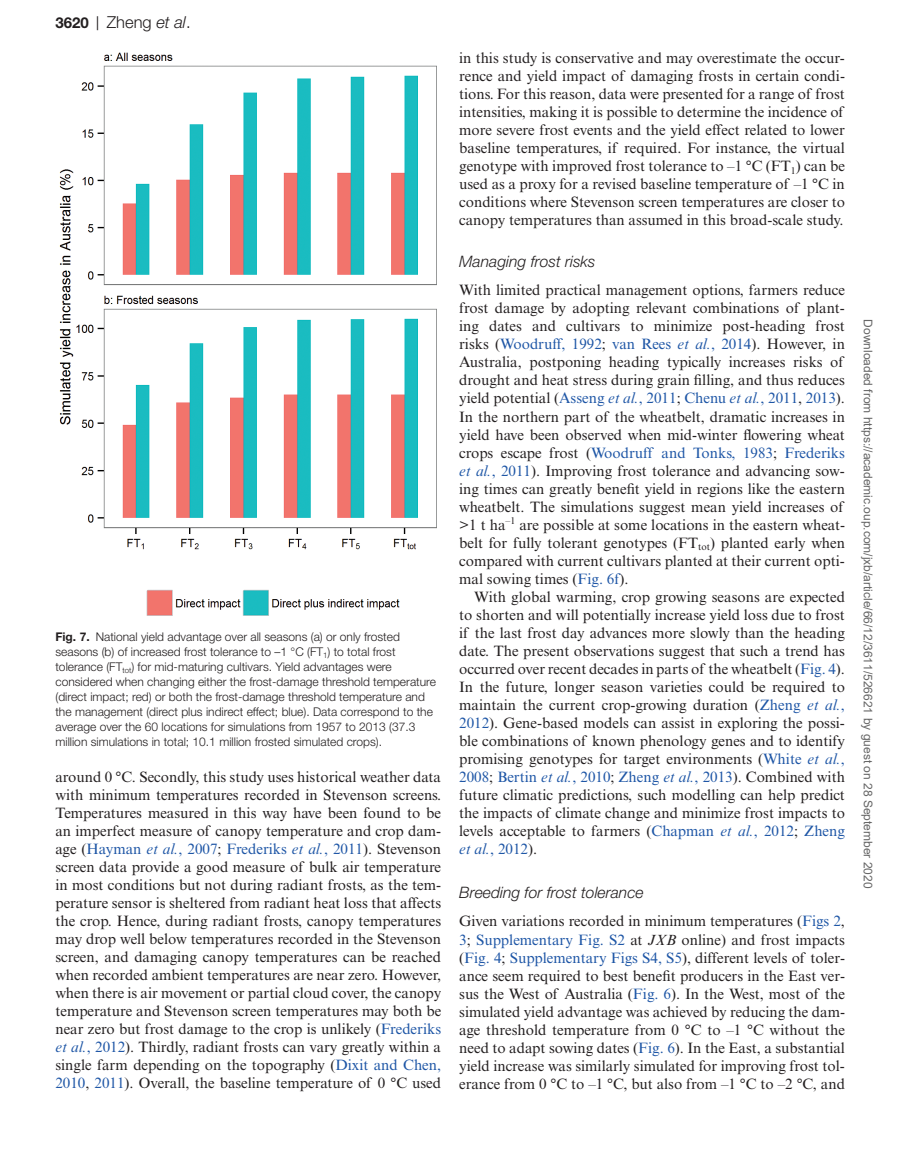
<style>
.page{position:relative;width:897px;height:1165px;background:#fff}
.page>*{position:absolute;margin:0;border:0;box-sizing:border-box;transform-origin:0 0}
.t1{font:300 16.5px "Helvetica Neue LT Std";color:#231f20}
.t2{font:italic 300 15.75px "Helvetica Neue LT Std";color:#231f20}
.t3{font:15px/18px "Times New Roman MT Std";color:#231f20;text-align:justify}
.t4{font:300 12px/15px "Helvetica Neue LT Std";color:#231f20}
.t5{font:12px "Arial";color:#666}
.s1{font-weight:700;font-size:15px}
.s2{font-family:"Times New Roman MT Std";font-weight:400;font-size:15px}
.s3{font-style:italic}
.s4{font-weight:700}
.s5{color:#1e56a6}
.s6{font-style:italic;color:#1e56a6}
</style>
<div class="page">
<img style="left:59px;top:52px;width:378px;height:564px">
<p class="t1" style="left:55px;top:12px;width:137px"><span class="s1">3620</span> <span class="s2">|</span> Zheng <span class="s3">et al</span>.</p>
<p class="t4" style="left:55px;top:628px;width:382px"><span class="s4">Fig. 7.</span> National yield advantage over all seasons (a) or only frosted seasons (b) of increased frost tolerance to –1 °C (FT<sub>1</sub>) to total frost tolerance (FT<sub>tot</sub>) for mid-maturing cultivars. Yield advantages were considered when changing either the frost-damage threshold temperature (direct impact; red) or both the frost-damage threshold temperature and the management (direct plus indirect effect; blue). Data correspond to the average over the 60 locations for simulations from 1957 to 2013 (37.3 million simulations in total; 10.1 million frosted simulated crops).</p>
<p class="t3" style="left:55px;top:768px;width:387px">around 0 °C. Secondly, this study uses historical weather data with minimum temperatures recorded in Stevenson screens.<br>Temperatures measured in this way have been found to be an imperfect measure of canopy temperature and crop dam&shy;age (<span class="s5">Hayman</span> <span class="s6">et al.</span><span class="s5">, 2007</span>; <span class="s5">Frederiks</span> <span class="s6">et al.</span><span class="s5">, 2011</span>). Stevenson screen data provide a good measure of bulk air temperature in most conditions but not during radiant frosts, as the tem&shy;perature sensor is sheltered from radiant heat loss that affects the crop. Hence, during radiant frosts, canopy temperatures may drop well below temperatures recorded in the Stevenson screen, and damaging canopy temperatures can be reached when recorded ambient temperatures are near zero. However, when there is air movement or partial cloud cover, the canopy temperature and Stevenson screen temperatures may both be near zero but frost damage to the crop is unlikely (<span class="s5">Frederiks </span><span class="s6">et al.</span><span class="s5">, 2012</span>). Thirdly, radiant frosts can vary greatly within a single farm depending on the topography (<span class="s5">Dixit and Chen, 2010</span>, <span class="s5">2011</span>). Overall, the baseline temperature of 0 °C used</p>
<p class="t3" style="left:459px;top:49px;width:387px">in this study is conservative and may overestimate the occur&shy;rence and yield impact of damaging frosts in certain condi&shy;tions. For this reason, data were presented for a range of frost intensities, making it is possible to determine the incidence of more severe frost events and the yield effect related to lower baseline temperatures, if required. For instance, the virtual genotype with improved frost tolerance to –1 °C (FT<sub>1</sub>) can be used as a proxy for a revised baseline temperature of –1 °C in conditions where Stevenson screen temperatures are closer to canopy temperatures than assumed in this broad-scale study.</p>
<p class="t2" style="left:459px;top:252px;width:138px">Managing frost risks</p>
<p class="t3" style="left:459px;top:281px;width:387px">With limited practical management options, farmers reduce frost damage by adopting relevant combinations of plant&shy;ing dates and cultivars to minimize post-heading frost risks (<span class="s5">Woodruff, 1992</span>; <span class="s5">van Rees</span> <span class="s6">et al.</span><span class="s5">, 2014</span>). However, in Australia, postponing heading typically increases risks of drought and heat stress during grain filling, and thus reduces yield potential (<span class="s5">Asseng</span> <span class="s6">et al.</span><span class="s5">, 2011</span>; <span class="s5">Chenu</span> <span class="s6">et al.</span><span class="s5">, 2011</span>, <span class="s5">2013</span>).<br>In the northern part of the wheatbelt, dramatic increases in yield have been observed when mid-winter flowering wheat crops escape frost (<span class="s5">Woodruff and Tonks, 1983</span>; <span class="s5">Frederiks </span><span class="s6">et al.</span><span class="s5">, 2011</span>). Improving frost tolerance and advancing sow&shy;ing times can greatly benefit yield in regions like the eastern wheatbelt. The simulations suggest mean yield increases of &gt;1 t ha<sup>–1</sup> are possible at some locations in the eastern wheat&shy;belt for fully tolerant genotypes (FT<sub>tot</sub>) planted early when compared with current cultivars planted at their current opti&shy;mal sowing times (<span class="s5">Fig. 6f</span>).</p>
<p class="t3" style="left:459px;top:587px;width:387px;text-indent:15px">With global warming, crop growing seasons are expected to shorten and will potentially increase yield loss due to frost if the last frost day advances more slowly than the heading date. The present observations suggest that such a trend has occurred over recent decades in parts of the wheatbelt (<span class="s5">Fig. 4</span>).<br>In the future, longer season varieties could be required to maintain the current crop-growing duration (<span class="s5">Zheng</span> <span class="s6">et al.</span><span class="s5">, 2012</span>). Gene-based models can assist in exploring the possi&shy;ble combinations of known phenology genes and to identify promising genotypes for target environments (<span class="s5">White</span> <span class="s6">et al.</span><span class="s5">, 2008</span>; <span class="s5">Bertin</span> <span class="s6">et al.</span><span class="s5">, 2010</span>; <span class="s5">Zheng</span> <span class="s6">et al.</span><span class="s5">, 2013</span>). Combined with future climatic predictions, such modelling can help predict the impacts of climate change and minimize frost impacts to levels acceptable to farmers (<span class="s5">Chapman</span> <span class="s6">et al.</span><span class="s5">, 2012</span>; <span class="s5">Zheng </span><span class="s6">et al.</span><span class="s5">, 2012</span>).</p>
<p class="t2" style="left:459px;top:882px;width:186px">Breeding for frost tolerance</p>
<p class="t3" style="left:459px;top:912px;width:387px">Given variations recorded in minimum temperatures (<span class="s5">Figs 2</span>, <span class="s5">3</span>; <span class="s5">Supplementary Fig. S2</span> at <span class="s3">JXB</span> online) and frost impacts (<span class="s5">Fig. 4</span>; <span class="s5">Supplementary Figs S4, S5</span>), different levels of toler&shy;ance seem required to best benefit producers in the East ver&shy;sus the West of Australia (<span class="s5">Fig. 6</span>). In the West, most of the simulated yield advantage was achieved by reducing the dam&shy;age threshold temperature from 0 °C to –1 °C without the need to adapt sowing dates (<span class="s5">Fig. 6</span>). In the East, a substantial yield increase was similarly simulated for improving frost tol&shy;erance from 0 °C to –1 °C, but also from –1 °C to –2 °C, and</p>
<p class="t5" style="left:872px;top:319px;width:570px;rotate:90deg">Downloaded from https://academic.oup.com/jxb/article/66/12/3611/526621 by guest on 28 September 2020</p>
</div>
